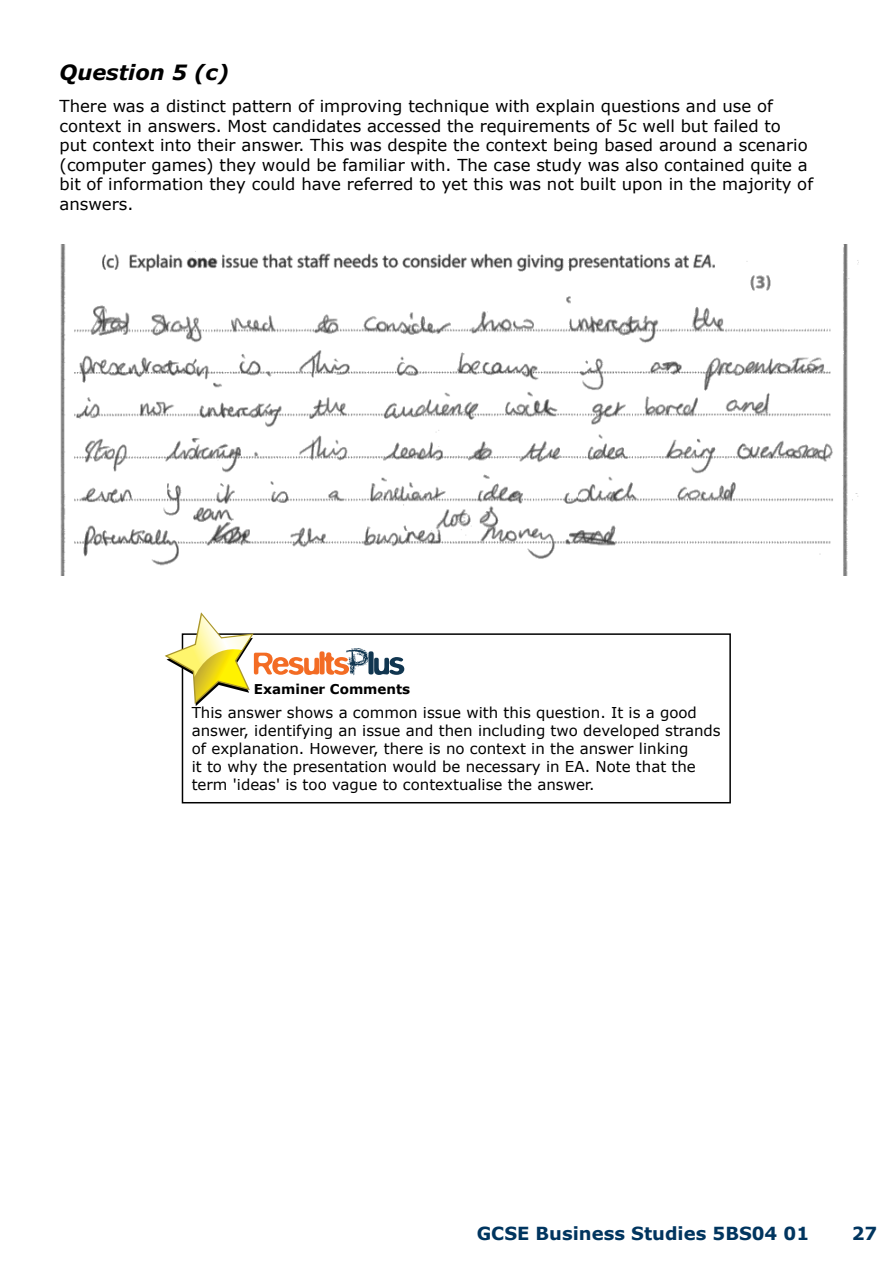
<style>
.page{position:relative;width:893px;height:1263px;background:#fff}
.page>*{position:absolute;margin:0;border:0;box-sizing:border-box;transform-origin:0 0}
.t1{font:italic 700 21px "Verdana";color:#000}
.t2{font:700 18px "Verdana";color:#00355f}
.t3{font:16.5px/19.5px "Verdana";color:#000}
.t4{font:15px/18px "Verdana";color:#000}
.t5{font:700 13.5px "Verdana";color:#000}
</style>
<div class="page">
<div style="left:182px;top:633px;width:549px;height:170px;border:2px solid #000"></div>
<svg style="left:165px;top:612px;width:239px;height:94px"></svg>
<img style="left:60px;top:244px;width:799px;height:332px">
<p class="t1" style="left:60px;top:57px;width:171px">Question 5 (c)</p>
<p class="t3" style="left:60px;top:96px;width:755px">There was a distinct pattern of improving technique with explain questions and use of context in answers. Most candidates accessed the requirements of 5c well but failed to<br>put context into their answer. This was despite the context being based around a scenario (computer games) they would be familiar with. The case study was also contained quite a bit of information they could have referred to yet this was not built upon in the majority of answers.</p>
<p class="t5" style="left:254px;top:679px;width:158px">Examiner Comments</p>
<p class="t4" style="left:192px;top:703px;width:530px">This answer shows a common issue with this question. It is a good answer, identifying an issue and then including two developed strands of explanation. However, there is no context in the answer linking<br>it to why the presentation would be necessary in EA. Note that the term 'ideas' is too vague to contextualise the answer.</p>
<p class="t2" style="left:477px;top:1221px;width:334px">GCSE Business Studies 5BS04 01</p>
<p class="t2" style="left:852px;top:1221px;width:27px">27</p>
</div>
